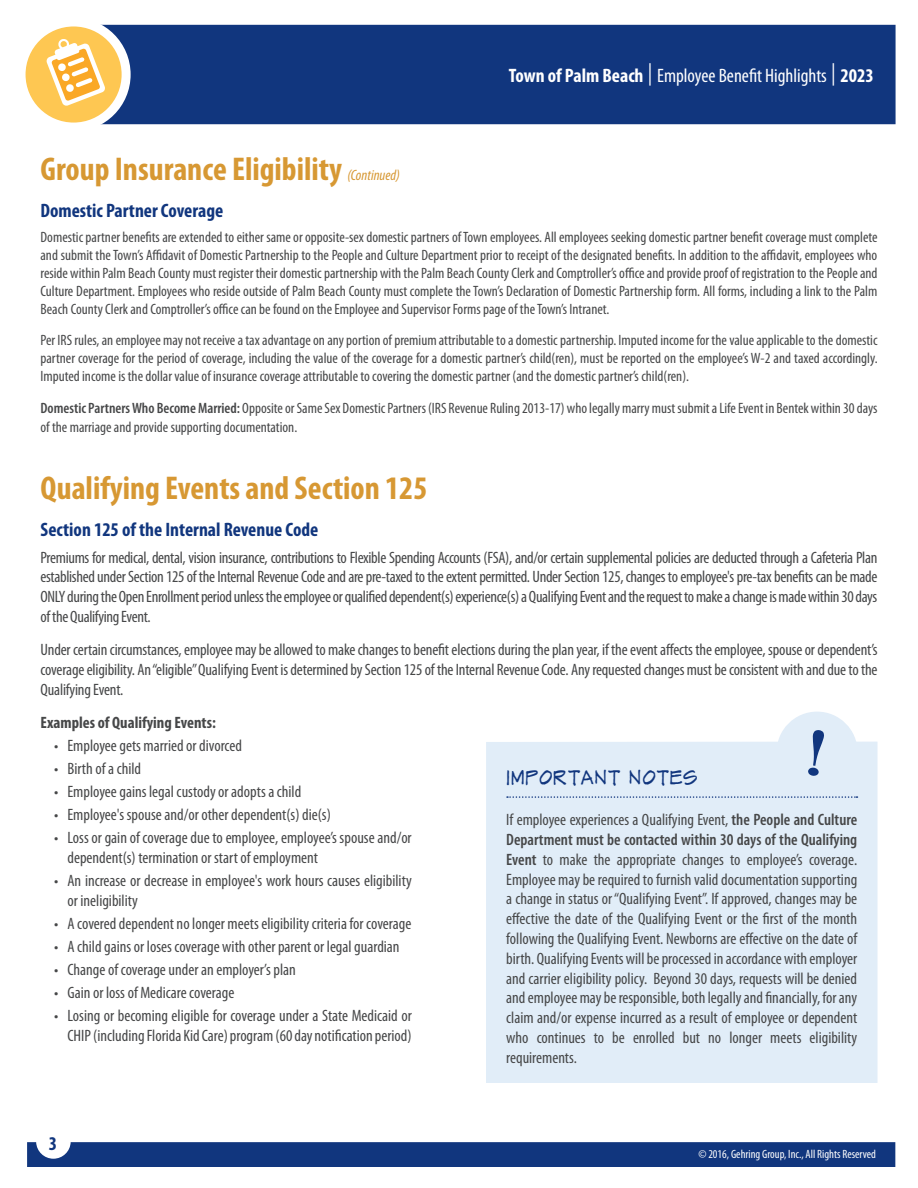
<style>
.page{position:relative;width:918px;height:1188px;background:#fff}
.page>*{position:absolute;margin:0;border:0;box-sizing:border-box;transform-origin:0 0}
.TOC_-_Insurance_Type{font:700 condensed 33px "Myriad Pro";color:#d79833}
.Body_-_Sub_Header{font:700 condensed 19.5px "Myriad Pro";color:#11367e}
.t1{font:condensed 19.5px "Myriad Pro";color:#fff}
.Box_-_Header_-_Scrip{font:19.5px "Frankthe Architect";letter-spacing:.03em;color:#11367e}
.Body_-_Main{font:condensed 16.5px/19.8px "Myriad Pro";color:#464748;text-align:justify}
.Body_-_Main-2{font:700 condensed 16.5px "Myriad Pro";color:#464748}
.Body_-_Main-3{font:condensed 15px/18px "Myriad Pro";color:#464748;text-align:justify}
.t2{font:condensed 12px "Myriad Pro";color:#fff}
.s1{font-weight:700}
.s2{font-size:22.35px}
.s3{font-weight:400;font-style:italic;font-size:15px}
.s4{font-weight:600}
</style>
<div class="page">
<div style="left:27px;top:1142px;width:868px;height:25px;background:#11367e"></div>
<div style="left:104px;top:25px;width:792px;height:99px;background:#11367e"></div>
<svg style="left:21px;top:22px;width:105px;height:105px;fill:#fec752"></svg>
<div style="left:17px;top:17px;width:114px;height:115px;border:9px solid #fff;border-radius:50%"></div>
<svg style="left:46px;top:38px;width:60px;height:68px"></svg>
<div style="left:777px;top:712px;width:81px;height:81px;background:#e1edf8;border-radius:50%"></div>
<div style="left:486px;top:742px;width:392px;height:341px;background:#e1edf8"></div>
<svg style="left:507px;top:796px;width:350px;height:2px"></svg>
<svg style="left:808px;top:730px;width:16px;height:46px"></svg>
<p class="t1" style="left:509px;top:64px;width:366px"><span class="s1">Town of Palm Beach</span> <span class="s2">|</span> Employee Benefit Highlights <span class="s2">|</span> <span class="s1">2023</span></p>
<p class="TOC_-_Insurance_Type" style="left:40px;top:148px;width:361px">Group Insurance Eligibility <span class="s3">(Continued)</span></p>
<p class="Body_-_Sub_Header" style="left:40px;top:198px;width:184px">Domestic Partner Coverage</p>
<p class="Body_-_Main-3" style="left:40px;top:228px;width:839px">Domestic partner benefits are extended to either same or opposite-sex domestic partners of Town employees. All employees seeking domestic partner benefit coverage must complete and submit the Town’s Affidavit of Domestic Partnership to the People and Culture Department prior to receipt of the designated benefits. In addition to the affidavit, employees who reside within Palm Beach County must register their domestic partnership with the Palm Beach County Clerk and Comptroller’s office and provide proof of registration to the People and Culture Department. Employees who reside outside of Palm Beach County must complete the Town’s Declaration of Domestic Partnership form. All forms, including a link to the Palm Beach County Clerk and Comptroller’s office can be found on the Employee and Supervisor Forms page of the Town’s Intranet.</p>
<p class="Body_-_Main-3" style="left:40px;top:331px;width:839px">Per IRS rules, an employee may not receive a tax advantage on any portion of premium attributable to a domestic partnership. Imputed income for the value applicable to the domestic partner coverage for the period of coverage, including the value of the coverage for a domestic partner’s child(ren), must be reported on the employee’s W-2 and taxed accordingly.<br>Imputed income is the dollar value of insurance coverage attributable to covering the domestic partner (and the domestic partner’s child(ren).</p>
<p class="Body_-_Main-3" style="left:40px;top:398px;width:839px;line-height:19.8px"><span class="s4">Domestic Partners Who Become Married:</span> Opposite or Same Sex Domestic Partners (IRS Revenue Ruling 2013-17) who legally marry must submit a Life Event in Bentek within 30 days of the marriage and provide supporting documentation.</p>
<p class="TOC_-_Insurance_Type" style="left:40px;top:467px;width:388px">Qualifying Events and Section 125</p>
<p class="Body_-_Sub_Header" style="left:40px;top:517px;width:279px">Section 125 of the Internal Revenue Code</p>
<p class="Body_-_Main" style="left:40px;top:547px;width:839px">Premiums for medical, dental, vision insurance, contributions to Flexible Spending Accounts (FSA), and/or certain supplemental policies are deducted through a Cafeteria Plan established under Section 125 of the Internal Revenue Code and are pre-taxed to the extent permitted. Under Section 125, changes to employee's pre-tax benefits can be made ONLY during the Open Enrollment period unless the employee or qualified dependent(s) experience(s) a Qualifying Event and the request to make a change is made within 30 days of the Qualifying Event.</p>
<p class="Body_-_Main" style="left:40px;top:640px;width:839px">Under certain circumstances, employee may be allowed to make changes to benefit elections during the plan year, if the event affects the employee, spouse or dependent’s coverage eligibility. An “eligible” Qualifying Event is determined by Section 125 of the Internal Revenue Code. Any requested changes must be consistent with and due to the Qualifying Event.</p>
<p class="Body_-_Main-2" style="left:40px;top:712px;width:177px">Examples of Qualifying Events:</p>
<p class="Body_-_Main" style="left:54px;top:736px;width:190px">• Employee gets married or divorced</p>
<p class="Body_-_Main" style="left:54px;top:759px;width:89px">• Birth of a child</p>
<p class="Body_-_Main" style="left:54px;top:782px;width:249px">• Employee gains legal custody or adopts a child</p>
<p class="Body_-_Main" style="left:54px;top:805px;width:278px">• Employee's spouse and/or other dependent(s) die(s)</p>
<p class="Body_-_Main" style="left:68px;top:828px;width:346px;text-indent:-14px">• Loss or gain of coverage due to employee, employee’s spouse and/or dependent(s) termination or start of employment</p>
<p class="Body_-_Main" style="left:68px;top:871px;width:346px;text-indent:-14px">• An increase or decrease in employee's work hours causes eligibility or ineligibility</p>
<p class="Body_-_Main" style="left:54px;top:913px;width:359px">• A covered dependent no longer meets eligibility criteria for coverage</p>
<p class="Body_-_Main" style="left:54px;top:936px;width:347px">• A child gains or loses coverage with other parent or legal guardian</p>
<p class="Body_-_Main" style="left:54px;top:960px;width:243px">• Change of coverage under an employer’s plan</p>
<p class="Body_-_Main" style="left:54px;top:983px;width:182px">• Gain or loss of Medicare coverage</p>
<p class="Body_-_Main" style="left:54px;top:1006px;width:359px;text-align:right">• Losing or becoming eligible for coverage under a State Medicaid or<br>CHIP (including Florida Kid Care) program (60 day notification period)</p>
<p class="Box_-_Header_-_Scrip" style="left:506px;top:766px;width:193px">IMPORTANT NOTES</p>
<p class="Body_-_Main" style="left:506px;top:810px;width:353px">If employee experiences a Qualifying Event, <span class="s4">the People and Culture Department must be contacted within 30 days of the Qualifying Event</span> to make the appropriate changes to employee’s coverage.<br>Employee may be required to furnish valid documentation supporting a change in status or “Qualifying Event”. If approved, changes may be effective the date of the Qualifying Event or the first of the month following the Qualifying Event. Newborns are effective on the date of birth. Qualifying Events will be processed in accordance with employer and carrier eligibility policy. Beyond 30 days, requests will be denied and employee may be responsible, both legally and financially, for any claim and/or expense incurred as a result of employee or dependent who continues to be enrolled but no longer meets eligibility requirements.</p>
<p class="Body_-_Sub_Header" style="left:49px;top:1132px;width:10px">3</p>
<p class="t2" style="left:698px;top:1147px;width:179px">© 2016, Gehring Group, Inc., All Rights Reserved</p>
</div>
